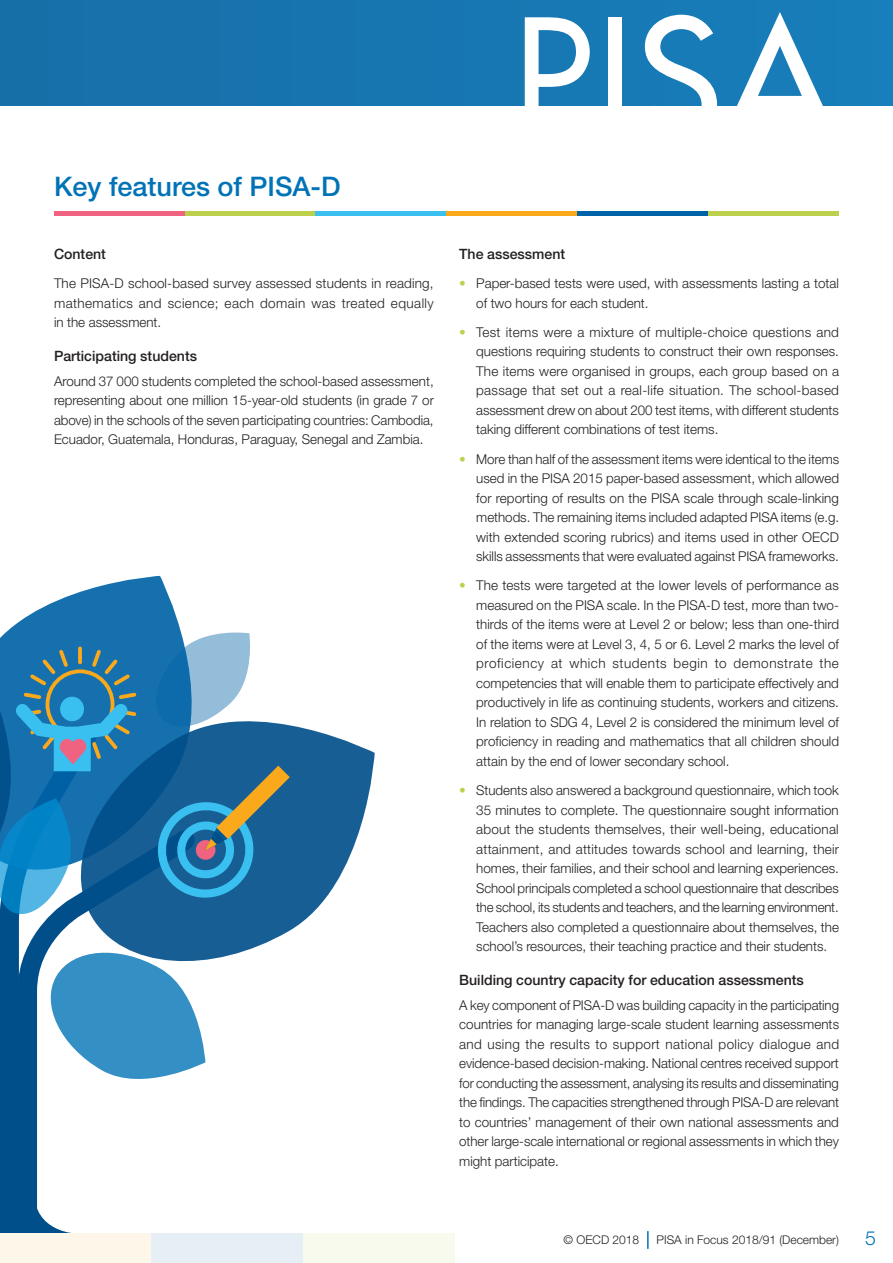
<style>
.page{position:relative;width:893px;height:1263px;background:#fff}
.page>*{position:absolute;margin:0;border:0;box-sizing:border-box;transform-origin:0 0}
.t1{font:500 27px "Helvetica Neue LT Std";color:#0073b6}
.t2{font:300 19.5px "Helvetica Neue LT Std";color:#0073b6}
.t3{font:500 14.25px "Helvetica Neue LT Std";color:#231f20}
.t4{font:300 13.5px/19.5px "Helvetica Neue LT Std";color:#231f20;text-align:justify}
.t5{font:300 12px "Helvetica Neue LT Std";color:#231f20}
.s1{color:#bdd04c}
</style>
<div class="page">
<div style="left:0;top:0;width:893px;height:105px;background:#1774ae"></div>
<svg style="left:525px;top:17px;width:65px;height:89px"></svg>
<div style="left:608px;top:17px;width:13px;height:124px;background:#fff"></div>
<svg style="left:639px;top:12px;width:200px;height:94px"></svg>
<svg style="left:647px;top:1231px;width:2px;height:18px"></svg>
<div style="left:0;top:1233px;width:151px;height:30px;background:#fef6e8"></div>
<div style="left:151px;top:1233px;width:152px;height:30px;background:#e6eff6"></div>
<div style="left:303px;top:1233px;width:152px;height:30px;background:#f8faed"></div>
<svg style="left:290px;top:725px;width:85px;height:206px;fill:#175e94"></svg>
<svg style="left:0;top:575px;width:290px;height:658px"></svg>
<hr style="left:54px;top:212px;width:131px;height:4px;background:#f06380">
<hr style="left:185px;top:212px;width:131px;height:4px;background:#bdd04c">
<hr style="left:316px;top:212px;width:130px;height:4px;background:#39c0f0">
<hr style="left:446px;top:212px;width:131px;height:4px;background:#f9a91b">
<hr style="left:577px;top:212px;width:131px;height:4px;background:#0062a7">
<hr style="left:708px;top:212px;width:131px;height:4px;background:#bdd04c">
<h1 class="t1" style="left:54px;top:170px;width:288px">Key features of PISA-D</h1>
<p class="t3" style="left:54px;top:246px;width:53px">Content</p>
<p class="t4" style="left:54px;top:273px;width:381px">The PISA-D school-based survey assessed students in reading, mathematics and science; each domain was treated equally in the assessment.</p>
<p class="t3" style="left:54px;top:347px;width:145px">Participating students</p>
<p class="t4" style="left:54px;top:371px;width:381px">Around 37 000 students completed the school-based assessment, representing about one million 15-year-old students (in grade 7 or above) in the schools of the seven participating countries: Cambodia, Ecuador, Guatemala, Honduras, Paraguay, Senegal and Zambia.</p>
<p class="t3" style="left:459px;top:246px;width:107px">The assessment</p>
<p class="t4" style="left:476px;top:273px;width:364px;text-indent:-17px"><span class="s1">•</span> Paper-based tests were used, with assessments lasting a total of two hours for each student.</p>
<p class="t4" style="left:476px;top:322px;width:364px;text-indent:-17px"><span class="s1">•</span> Test items were a mixture of multiple-choice questions and questions requiring students to construct their own responses.<br>The items were organised in groups, each group based on a passage that set out a real-life situation. The school-based assessment drew on about 200 test items, with different students taking different combinations of test items.</p>
<p class="t4" style="left:476px;top:449px;width:364px;text-indent:-17px"><span class="s1">•</span> More than half of the assessment items were identical to the items used in the PISA 2015 paper-based assessment, which allowed for reporting of results on the PISA scale through scale-linking methods. The remaining items included adapted PISA items (e.g. with extended scoring rubrics) and items used in other OECD skills assessments that were evaluated against PISA frameworks.</p>
<p class="t4" style="left:476px;top:575px;width:364px;text-indent:-17px"><span class="s1">•</span> The tests were targeted at the lower levels of performance as measured on the PISA scale. In the PISA-D test, more than two&shy;thirds of the items were at Level 2 or below; less than one-third of the items were at Level 3, 4, 5 or 6. Level 2 marks the level of proficiency at which students begin to demonstrate the competencies that will enable them to participate effectively and productively in life as continuing students, workers and citizens.<br>In relation to SDG 4, Level 2 is considered the minimum level of proficiency in reading and mathematics that all children should attain by the end of lower secondary school.</p>
<p class="t4" style="left:476px;top:780px;width:364px;text-indent:-17px"><span class="s1">•</span> Students also answered a background questionnaire, which took 35 minutes to complete. The questionnaire sought information about the students themselves, their well-being, educational attainment, and attitudes towards school and learning, their homes, their families, and their school and learning experiences.<br>School principals completed a school questionnaire that describes the school, its students and teachers, and the learning environment.<br>Teachers also completed a questionnaire about themselves, the school’s resources, their teaching practice and their students.</p>
<p class="t3" style="left:459px;top:971px;width:346px">Building country capacity for education assessments</p>
<p class="t4" style="left:459px;top:995px;width:381px">A key component of PISA-D was building capacity in the participating countries for managing large-scale student learning assessments and using the results to support national policy dialogue and evidence-based decision-making. National centres received support for conducting the assessment, analysing its results and disseminating the findings. The capacities strengthened through PISA-D are relevant to countries’ management of their own national assessments and other large-scale international or regional assessments in which they might participate.</p>
<p class="t5" style="left:564px;top:1233px;width:77px">© OECD 2018</p>
<p class="t5" style="left:656px;top:1233px;width:184px">PISA in Focus 2018/91 (December)</p>
<h2 class="t2" style="left:865px;top:1226px;width:12px">5</h2>
</div>
